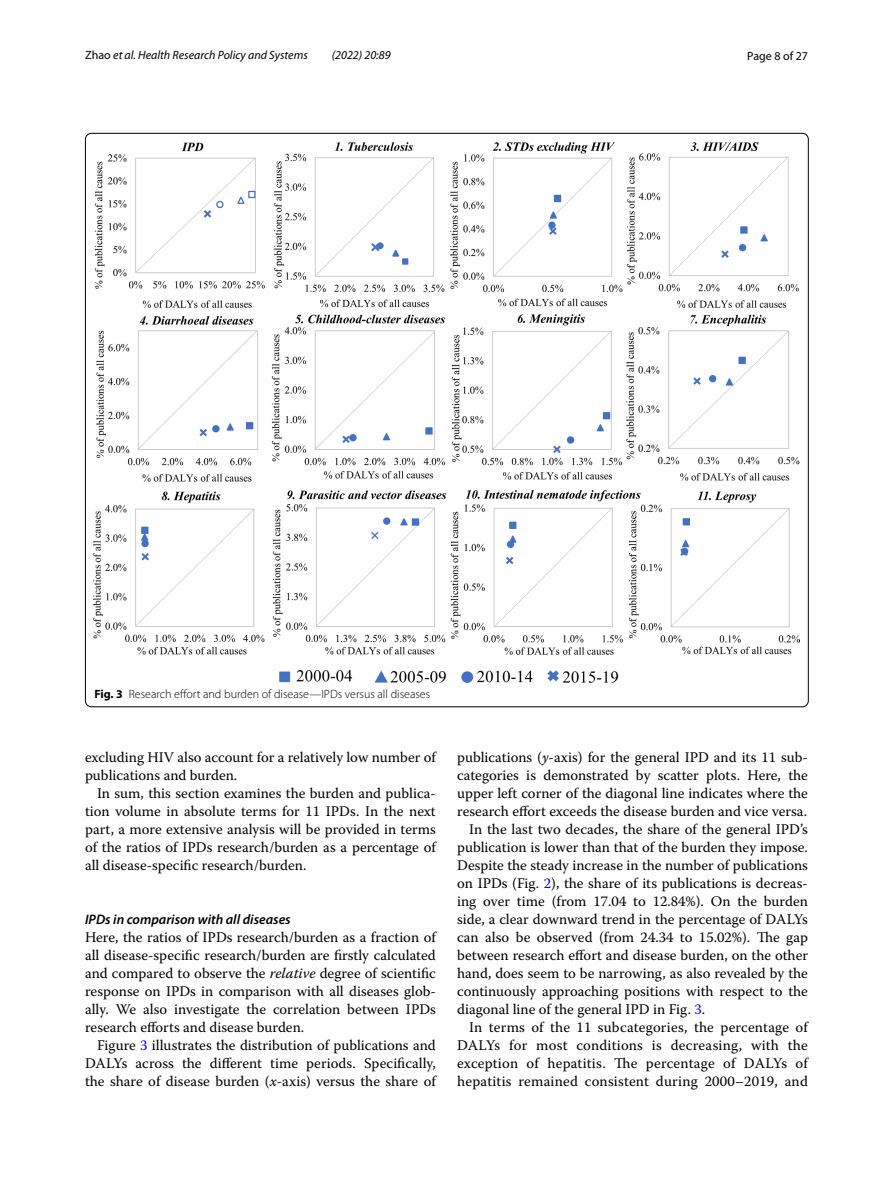
<style>
.page{position:relative;width:893px;height:1187px;background:#fff}
.page>*{position:absolute;margin:0;border:0;box-sizing:border-box;transform-origin:0 0}
.t1{font:14.7px/18px "Warnock Pro";color:#000;text-align:justify}
.t2{font:italic 600 13.8px "Myriad Pro";color:#000}
.t3{font:300 12px "Myriad Pro";color:#000}
.t4{font:italic 12px "Myriad Pro";color:#000}
.t5{font:12px "Myriad Pro";color:#000}
.s1{font-style:normal}
.s2{font-weight:700}
.s3{font-family:"Warnock Pro It 3"}
.s4{color:#00f}
</style>
<div class="page">
<img style="left:94px;top:142px;width:706px;height:540px">
<p class="t4" style="left:85px;top:48px;width:224px"><span class="s1">Zhao</span> et al. Health Research Policy and Systems</p>
<p class="t4" style="left:332px;top:48px;width:60px">(2022) 20:89</p>
<p class="t5" style="left:747px;top:48px;width:62px">Page 8 of 27</p>
<p class="t3" style="left:94px;top:687px;width:337px"><span class="s2">Fig. 3</span> Research effort and burden of disease—IPDs versus all diseases</p>
<p class="t1" style="left:85px;top:747px;width:352px">excluding HIV also account for a relatively low number of publications and burden.</p>
<p class="t1" style="left:85px;top:783px;width:352px;text-indent:12px">In sum, this section examines the burden and publica&shy;tion volume in absolute terms for 11 IPDs. In the next part, a more extensive analysis will be provided in terms of the ratios of IPDs research/burden as a percentage of all disease-specific research/burden.</p>
<p class="t2" style="left:85px;top:910px;width:207px">IPDs in comparison with all diseases</p>
<p class="t1" style="left:85px;top:928px;width:352px">Here, the ratios of IPDs research/burden as a fraction of all disease-specific research/burden are firstly calculated and compared to observe the <span class="s3">relative</span> degree of scientific response on IPDs in comparison with all diseases glob&shy;ally. We also investigate the correlation between IPDs research efforts and disease burden.</p>
<p class="t1" style="left:85px;top:1036px;width:352px;text-indent:12px">Figure <span class="s4">3</span> illustrates the distribution of publications and DALYs across the different time periods. Specifically, the share of disease burden (<span class="s3">x</span>-axis) versus the share of</p>
<p class="t1" style="left:457px;top:747px;width:352px">publications (<span class="s3">y</span>-axis) for the general IPD and its 11 sub-</p>
<p class="t1" style="left:457px;top:765px;width:352px">categories is demonstrated by scatter plots. Here, the</p>
<p class="t1" style="left:457px;top:783px;width:352px">upper left corner of the diagonal line indicates where the</p>
<p class="t1" style="left:457px;top:801px;width:352px">research effort exceeds the disease burden and vice versa.</p>
<p class="t1" style="left:469px;top:819px;width:340px">In the last two decades, the share of the general IPD’s</p>
<p class="t1" style="left:457px;top:837px;width:352px">publication is lower than that of the burden they impose.</p>
<p class="t1" style="left:457px;top:855px;width:352px">Despite the steady increase in the number of publications</p>
<p class="t1" style="left:457px;top:873px;width:352px">on IPDs (Fig. <span class="s4">2</span>), the share of its publications is decreas-</p>
<p class="t1" style="left:457px;top:891px;width:352px">ing over time (from 17.04 to 12.84%). On the burden</p>
<p class="t1" style="left:457px;top:909px;width:352px">side, a clear downward trend in the percentage of DALYs</p>
<p class="t1" style="left:457px;top:927px;width:352px">can also be observed (from 24.34 to 15.02%). The gap</p>
<p class="t1" style="left:457px;top:945px;width:352px">between research effort and disease burden, on the other</p>
<p class="t1" style="left:457px;top:963px;width:352px">hand, does seem to be narrowing, as also revealed by the</p>
<p class="t1" style="left:457px;top:981px;width:352px">continuously approaching positions with respect to the</p>
<p class="t1" style="left:457px;top:999px;width:250px">diagonal line of the general IPD in Fig. <span class="s4">3</span>.</p>
<p class="t1" style="left:469px;top:1017px;width:340px">In terms of the 11 subcategories, the percentage of</p>
<p class="t1" style="left:457px;top:1035px;width:352px">DALYs for most conditions is decreasing, with the</p>
<p class="t1" style="left:457px;top:1053px;width:352px">exception of hepatitis. The percentage of DALYs of</p>
<p class="t1" style="left:457px;top:1071px;width:352px">hepatitis remained consistent during 2000–2019, and</p>
</div>
